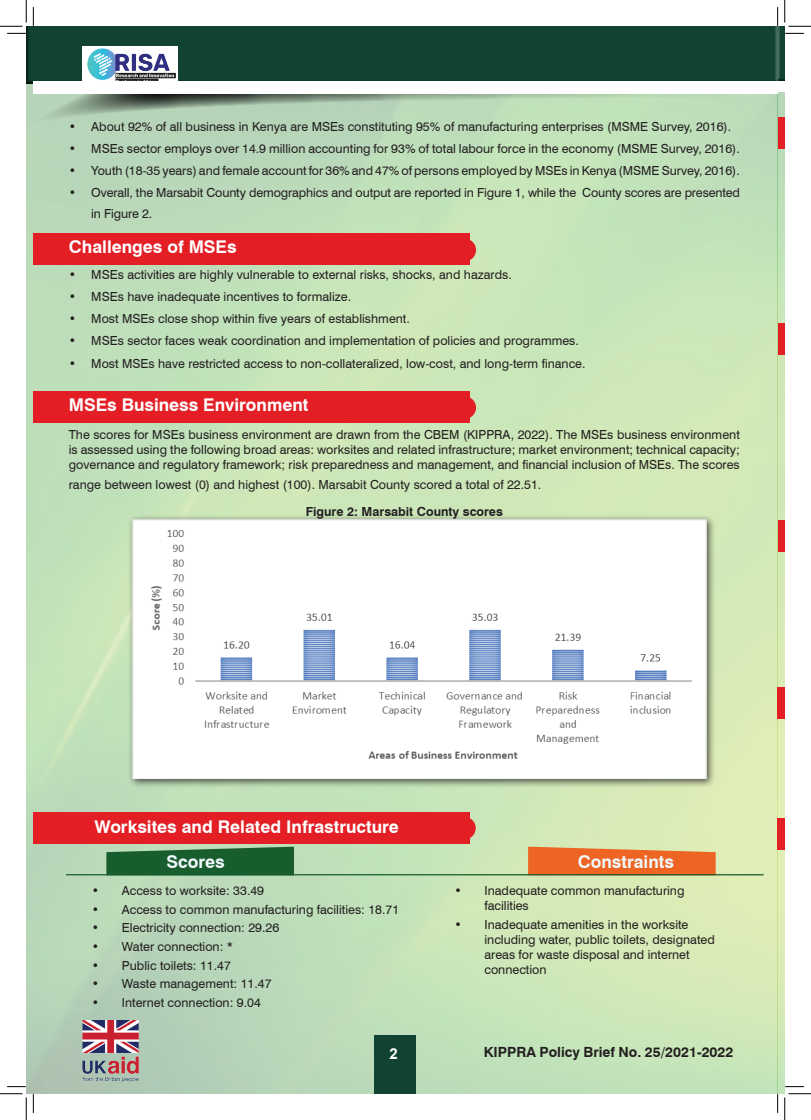
<style>
.page{position:relative;width:811px;height:1120px;background:#fff}
.page>*{position:absolute;margin:0;border:0;box-sizing:border-box;transform-origin:0 0}
.t1{font:700 17.5px "Swiss 721 BT";color:#fff}
.t2{font:700 17.5px "Swiss 721 BT";color:#f0f9fb}
.t3{font:700 15px "Arial";color:#fff}
.t4{font:700 14px "Swiss 721 BT";color:#231f20}
.t5{font:12.5px/15px "Swiss 721 BT";color:#231f20}
.t6{font:700 12.5px "Swiss 721 BT";color:#231f20}
</style>
<div class="page">
<img style="left:26px;top:129px;width:759px;height:964px">
<svg style="left:778px;top:92px;width:7px;height:25px"></svg>
<div style="left:777px;top:26px;width:8px;height:58px;background:#231f20;opacity:.75"></div>
<svg style="left:26px;top:85px;width:752px;height:44px;background:#aecaac"></svg>
<div style="left:26px;top:26px;width:752px;height:59px;background:#104331"></div>
<div style="left:33px;top:83px;width:744px;height:11px;background:#fff"></div>
<div style="left:374px;top:1034px;width:41px;height:59px;background:#104331"></div>
<img style="left:81px;top:1019px;width:59px;height:66px">
<div style="left:83px;top:46px;width:95px;height:41px;background:#fff"></div>
<img style="left:87px;top:48px;width:89px;height:33px">
<div style="left:34px;top:391px;width:436px;height:31px;background:#e31f25"></div>
<div style="left:454px;top:396px;width:22px;height:22px;background:#e31f25;border-radius:50%"></div>
<div style="left:34px;top:234px;width:436px;height:31px;background:#e31f25"></div>
<div style="left:454px;top:239px;width:22px;height:22px;background:#e31f25;border-radius:50%"></div>
<div style="left:777px;top:82px;width:8px;height:10px;background:#fff"></div>
<div style="left:33px;top:82px;width:744px;height:10px;background:#fff"></div>
<div style="left:128px;top:514px;width:588px;height:274px;background:#231f20;opacity:.75"></div>
<img style="left:133px;top:519px;width:573px;height:259px">
<div style="left:778px;top:323px;width:7px;height:31px;background:#e31f25"></div>
<div style="left:778px;top:520px;width:7px;height:31px;background:#e31f25"></div>
<div style="left:777px;top:687px;width:8px;height:31px;background:#e31f25"></div>
<div style="left:777px;top:818px;width:8px;height:31px;background:#e31f25"></div>
<div style="left:33px;top:811px;width:436px;height:31px;background:#e31f25"></div>
<div style="left:454px;top:816px;width:22px;height:23px;background:#e31f25;border-radius:50%"></div>
<div style="left:778px;top:117px;width:7px;height:31px;background:#e31f25"></div>
<svg style="left:106px;top:846px;width:188px;height:27px;background:#2d6d3f"></svg>
<svg style="left:528px;top:846px;width:187px;height:27px;background:#eb7534"></svg>
<hr style="left:66px;top:873px;width:697px;height:2px;background:#195a2d">
<svg style="left:7px;top:33px;width:19px;height:1px"></svg>
<svg style="left:785px;top:33px;width:19px;height:1px"></svg>
<svg style="left:33px;top:7px;width:1px;height:19px"></svg>
<svg style="left:33px;top:1093px;width:1px;height:19px"></svg>
<svg style="left:777px;top:7px;width:1px;height:19px"></svg>
<svg style="left:777px;top:1093px;width:1px;height:19px"></svg>
<svg style="left:0;top:0;width:27px;height:27px"></svg>
<svg style="left:0;top:1093px;width:27px;height:26px"></svg>
<svg style="left:784px;top:0;width:27px;height:27px"></svg>
<svg style="left:784px;top:1093px;width:27px;height:26px"></svg>
<p class="t5" style="left:69px;top:118px;width:664px">• About 92% of all business in Kenya are MSEs constituting 95% of manufacturing enterprises (MSME Survey, 2016).</p>
<p class="t5" style="left:69px;top:140px;width:672px">• MSEs sector employs over 14.9 million accounting for 93% of total labour force in the economy (MSME Survey, 2016).</p>
<p class="t5" style="left:69px;top:162px;width:672px">• Youth (18-35 years) and female account for 36% and 47% of persons employed by MSEs in Kenya (MSME Survey, 2016).</p>
<p class="t5" style="left:91px;top:181px;width:650px;line-height:21px;text-indent:-22px">• Overall, the Marsabit County demographics and output are reported in Figure 1, while the County scores are presented in Figure 2.</p>
<h1 class="t1" style="left:69px;top:236px;width:169px">Challenges of MSEs</h1>
<p class="t5" style="left:69px;top:266px;width:444px">• MSEs activities are highly vulnerable to external risks, shocks, and hazards.</p>
<p class="t5" style="left:69px;top:288px;width:284px">• MSEs have inadequate incentives to formalize.</p>
<p class="t5" style="left:69px;top:310px;width:343px">• Most MSEs close shop within five years of establishment.</p>
<p class="t5" style="left:69px;top:332px;width:512px">• MSEs sector faces weak coordination and implementation of policies and programmes.</p>
<p class="t5" style="left:69px;top:356px;width:518px">• Most MSEs have restricted access to non-collateralized, low-cost, and long-term finance.</p>
<h1 class="t1" style="left:69px;top:393px;width:241px">MSEs Business Environment</h1>
<p class="t5" style="left:69px;top:426px;width:672px;text-align:justify">The scores for MSEs business environment are drawn from the CBEM (KIPPRA, 2022). The MSEs business environment is assessed using the following broad areas: worksites and related infrastructure; market environment; technical capacity; governance and regulatory framework; risk preparedness and management, and financial inclusion of MSEs. The scores</p>
<p class="t5" style="left:69px;top:476px;width:474px">range between lowest (0) and highest (100). Marsabit County scored a total of 22.51.</p>
<p class="t6" style="left:306px;top:504px;width:199px">Figure 2: Marsabit County scores</p>
<h1 class="t1" style="left:94px;top:815px;width:306px">Worksites and Related Infrastructure</h1>
<h1 class="t2" style="left:166px;top:850px;width:60px">Scores</h1>
<h1 class="t2" style="left:578px;top:850px;width:98px">Constraints</h1>
<p class="t5" style="left:484px;top:882px;width:202px;text-indent:-30px">• Inadequate common manufacturing facilities</p>
<p class="t5" style="left:484px;top:916px;width:232px;text-indent:-30px">• Inadequate amenities in the worksite including water, public toilets, designated areas for waste disposal and internet connection</p>
<p class="t5" style="left:92px;top:882px;width:174px">• Access to worksite: 33.49</p>
<p class="t5" style="left:92px;top:901px;width:309px">• Access to common manufacturing facilities: 18.71</p>
<p class="t5" style="left:92px;top:919px;width:189px">• Electricity connection: 29.26</p>
<p class="t5" style="left:92px;top:938px;width:143px">• Water connection: *</p>
<p class="t5" style="left:92px;top:956px;width:141px">• Public toilets: 11.47</p>
<p class="t5" style="left:92px;top:975px;width:181px">• Waste management: 11.47</p>
<p class="t5" style="left:92px;top:993px;width:170px">• Internet connection: 9.04</p>
<p class="t3" style="left:389px;top:1043px;width:10px">2</p>
<p class="t4" style="left:484px;top:1042px;width:251px">KIPPRA Policy Brief No. 25/2021-2022</p>
</div>
